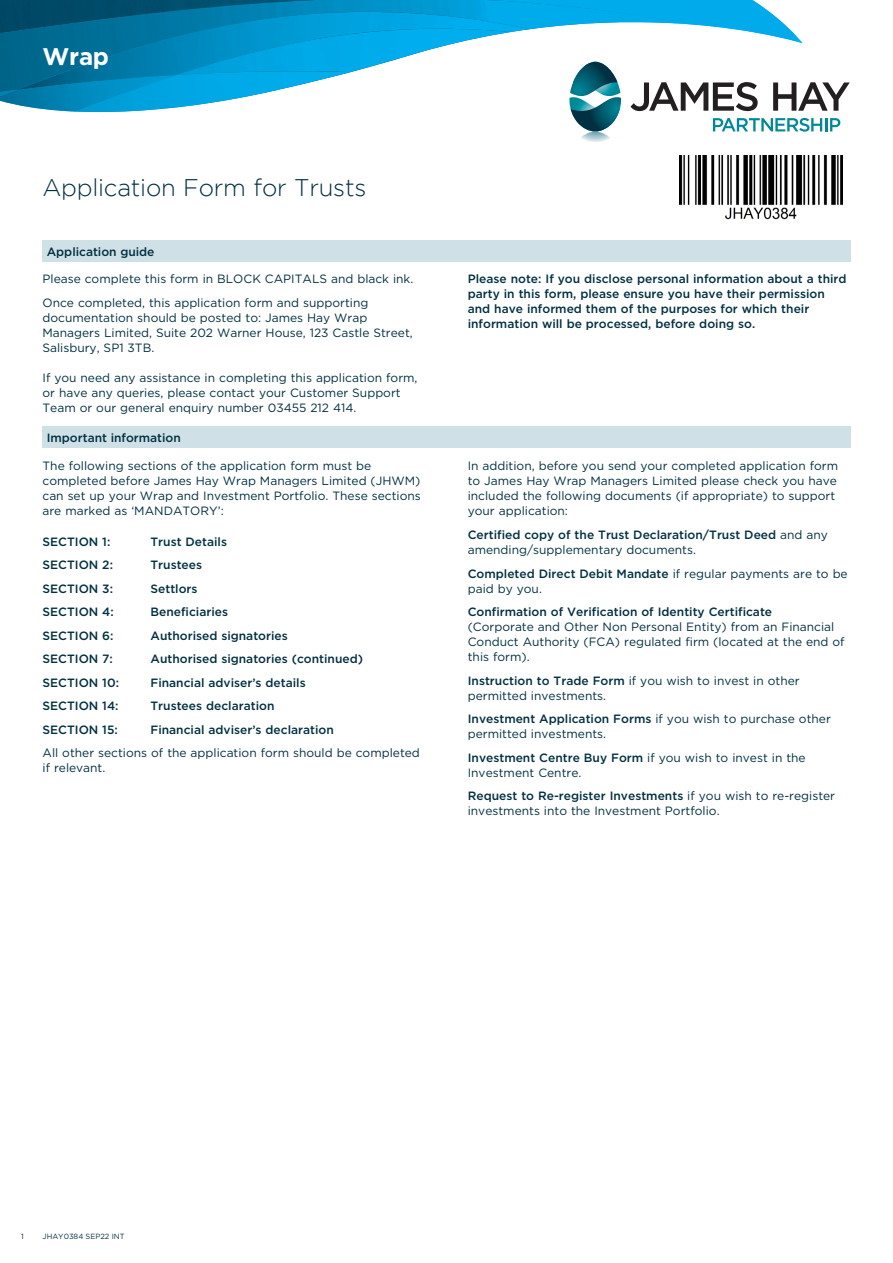
<style>
.page{position:relative;width:893px;height:1263px;background:#fff}
.page>*{position:absolute;margin:0;border:0;box-sizing:border-box;transform-origin:0 0}
.t1{font:300 24px "Gotham";letter-spacing:-.01em;color:#002f40}
.t2{font:700 24px "Gotham";color:#fff}
.t3{font:12px/15px "Gotham";color:#002f40}
.t4{font:500 12px/15px "Gotham";color:#002f40}
.t5{font:7.5px "Gotham";color:#002f40}
.s1{font-weight:400}
.s2{font-weight:500}
</style>
<div class="page">
<img style="left:0;top:92px;width:76px;height:20px">
<img style="left:76px;top:92px;width:192px;height:20px">
<img style="left:0;top:33px;width:277px;height:59px">
<img style="left:16px;top:33px;width:278px;height:57px">
<img style="left:177px;top:33px;width:117px;height:42px">
<img style="left:693px;top:0;width:89px;height:22px">
<img style="left:680px;top:0;width:13px;height:22px">
<img style="left:0;top:0;width:680px;height:33px">
<div style="left:43px;top:241px;width:808px;height:21px;background:#d0e0e7"></div>
<svg style="left:294px;top:22px;width:556px;height:120px"></svg>
<div style="left:42px;top:426px;width:808px;height:22px;background:#d0e0e7"></div>
<img style="left:679px;top:156px;width:164px;height:64px">
<h1 class="t2" style="left:43px;top:40px;width:68px">Wrap</h1>
<h1 class="t1" style="left:43px;top:175px;width:325px">Application Form for Trusts</h1>
<p class="t4" style="left:47px;top:244px;width:109px">Application guide</p>
<p class="t3" style="left:43px;top:267px;width:372px;line-height:23.5px">Please complete this form in BLOCK CAPITALS and black ink.<br>Once completed, this application form and supporting</p>
<p class="t3" style="left:43px;top:310px;width:372px">documentation should be posted to: James Hay Wrap<br>Managers Limited, Suite 202 Warner House, 123 Castle Street,<br>Salisbury, SP1 3TB.</p>
<p class="t3" style="left:43px;top:370px;width:376px">If you need any assistance in completing this application form, or have any queries, please contact your Customer Support<br>Team or our general enquiry number 03455 212 414.</p>
<p class="t4" style="left:47px;top:430px;width:136px">Important information</p>
<p class="t3" style="left:43px;top:458px;width:380px">The following sections of the application form must be completed before James Hay Wrap Managers Limited (JHWM) can set up your Wrap and Investment Portfolio. These sections are marked as ‘MANDATORY’:</p>
<p class="t4" style="left:43px;top:534px;width:69px">SECTION 1:</p>
<p class="t4" style="left:151px;top:534px;width:78px">Trust Details</p>
<p class="t4" style="left:43px;top:557px;width:72px">SECTION 2:</p>
<p class="t4" style="left:151px;top:557px;width:53px">Trustees</p>
<p class="t4" style="left:43px;top:581px;width:72px">SECTION 3:</p>
<p class="t4" style="left:151px;top:581px;width:49px">Settlors</p>
<p class="t4" style="left:43px;top:604px;width:73px">SECTION 4:</p>
<p class="t4" style="left:151px;top:604px;width:79px">Beneficiaries</p>
<p class="t4" style="left:43px;top:628px;width:73px">SECTION 6:</p>
<p class="t4" style="left:151px;top:628px;width:139px">Authorised signatories</p>
<p class="t4" style="left:43px;top:651px;width:72px">SECTION 7:</p>
<p class="t4" style="left:151px;top:651px;width:214px">Authorised signatories (continued)</p>
<p class="t4" style="left:43px;top:675px;width:78px">SECTION 10:</p>
<p class="t4" style="left:151px;top:675px;width:157px">Financial adviser’s details</p>
<p class="t4" style="left:43px;top:698px;width:78px">SECTION 14:</p>
<p class="t4" style="left:151px;top:698px;width:125px">Trustees declaration</p>
<p class="t4" style="left:43px;top:722px;width:77px">SECTION 15:</p>
<p class="t4" style="left:151px;top:722px;width:185px">Financial adviser’s declaration</p>
<p class="t3" style="left:43px;top:745px;width:379px">All other sections of the application form should be completed if relevant.</p>
<p class="t4" style="left:468px;top:271px;width:380px">Please note: If you disclose personal information about a third party in this form, please ensure you have their permission and have informed them of the purposes for which their information will be processed, before doing so.</p>
<p class="t3" style="left:468px;top:458px;width:372px">In addition, before you send your completed application form to James Hay Wrap Managers Limited please check you have included the following documents (if appropriate) to support your application:</p>
<p class="t4" style="left:468px;top:527px;width:362px">Certified copy of the Trust Declaration/Trust Deed <span class="s1">and any amending/supplementary documents.</span></p>
<p class="t3" style="left:468px;top:565px;width:381px"><span class="s2">Completed Direct Debit Mandate</span> if regular payments are to be paid by you.</p>
<p class="t4" style="left:468px;top:604px;width:306px">Confirmation of Verification of Identity Certificate</p>
<p class="t3" style="left:468px;top:619px;width:378px">(Corporate and Other Non Personal Entity) from an Financial<br>Conduct Authority (FCA) regulated firm (located at the end of this form).</p>
<p class="t3" style="left:468px;top:672px;width:334px"><span class="s2">Instruction to Trade Form</span> if you wish to invest in other permitted investments.</p>
<p class="t3" style="left:468px;top:711px;width:365px"><span class="s2">Investment Application Forms</span> if you wish to purchase other permitted investments.</p>
<p class="t3" style="left:468px;top:749px;width:339px"><span class="s2">Investment Centre Buy Form</span> if you wish to invest in the<br>Investment Centre.</p>
<p class="t3" style="left:468px;top:788px;width:369px"><span class="s2">Request to Re-register Investments</span> if you wish to re-register investments into the Investment Portfolio.</p>
<p class="t5" style="left:21px;top:1232px;width:4px">1</p>
<p class="t5" style="left:43px;top:1232px;width:84px">JHAY0384 SEP22 INT</p>
</div>
